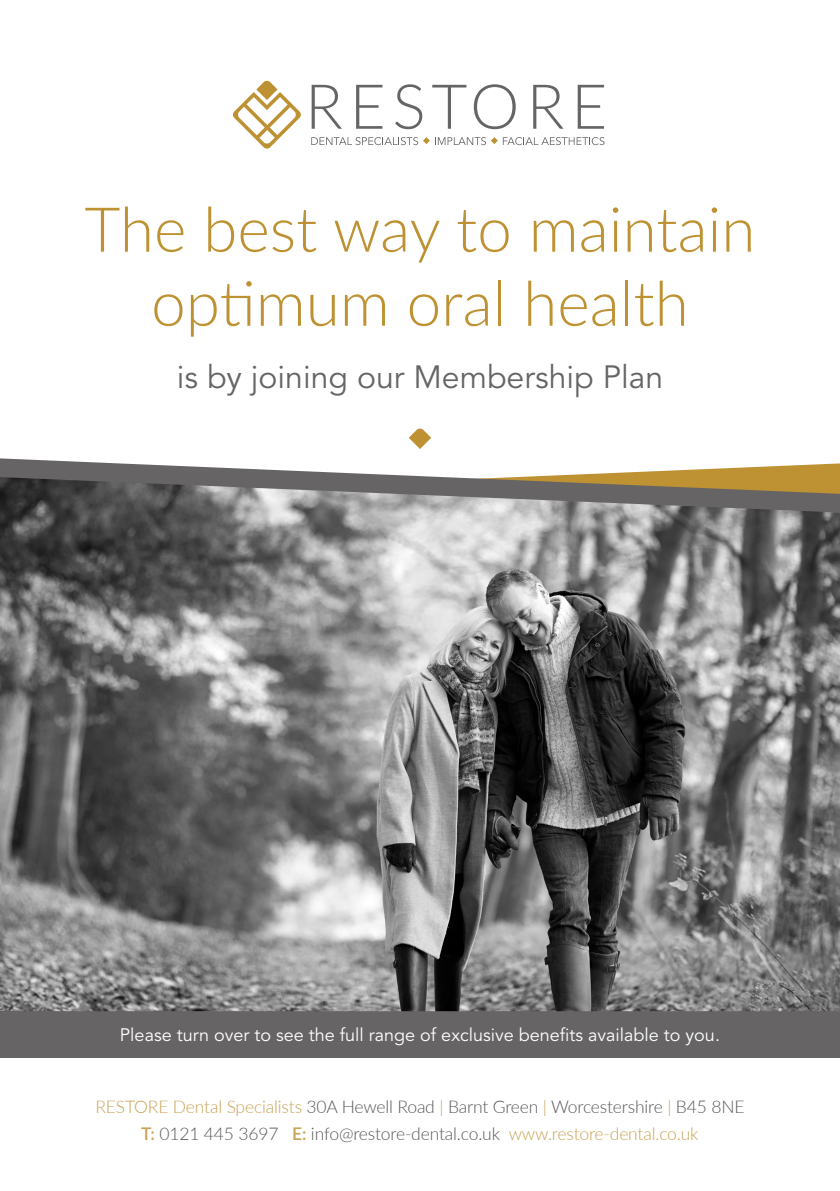
<style>
.page{position:relative;width:840px;height:1191px;background:#fff}
.page>*{position:absolute;margin:0;border:0;box-sizing:border-box;transform-origin:0 0}
.t1{font:300 62px/74px "Lato";color:#be9233;text-align:center}
.t2{font:32px "Avenir LT Std";color:#666464}
.t3{font:18px "Avenir LT Std";color:#fff}
.t4{font:300 17.6px/26.6px "Lato";letter-spacing:-.01em;color:#57585a;text-align:center}
.s1{color:#c9a355}
.s2{font-weight:600;color:#c9a355}
</style>
<div class="page">
<svg style="left:0;top:458px;width:839px;height:19px"></svg>
<div style="left:0;top:1011px;width:839px;height:47px;background:#666464"></div>
<svg style="left:233px;top:80px;width:68px;height:69px"></svg>
<svg style="left:311px;top:85px;width:31px;height:44px"></svg>
<svg style="left:356px;top:85px;width:26px;height:44px"></svg>
<svg style="left:395px;top:84px;width:27px;height:45px"></svg>
<svg style="left:432px;top:85px;width:34px;height:44px"></svg>
<svg style="left:473px;top:84px;width:42px;height:45px"></svg>
<svg style="left:533px;top:85px;width:30px;height:44px"></svg>
<svg style="left:577px;top:85px;width:26px;height:44px"></svg>
<svg style="left:311px;top:137px;width:293px;height:8px"></svg>
<img style="left:0;top:477px;width:839px;height:534px">
<svg style="left:408px;top:428px;width:23px;height:21px"></svg>
<h1 class="t1" style="left:84px;top:190px;width:672px">The best way to maintain optimum oral health</h1>
<h2 class="t2" style="left:177px;top:358px;width:487px">is by joining our Membership Plan</h2>
<p class="t3" style="left:120px;top:1024px;width:601px">Please turn over to see the full range of exclusive benefits available to you.</p>
<p class="t4" style="left:95px;top:1093px;width:650px"><span class="s1">RESTORE Dental Specialists</span> 30A Hewell Road <span class="s1">|</span> Barnt Green <span class="s1">|</span> Worcestershire <span class="s1">|</span> B45 8NE<br><span class="s2">T:</span> 0121 445 3697 <span class="s2">E:</span> info@restore-dental.co.uk <span class="s1">www.restore-dental.co.uk</span></p>
</div>
